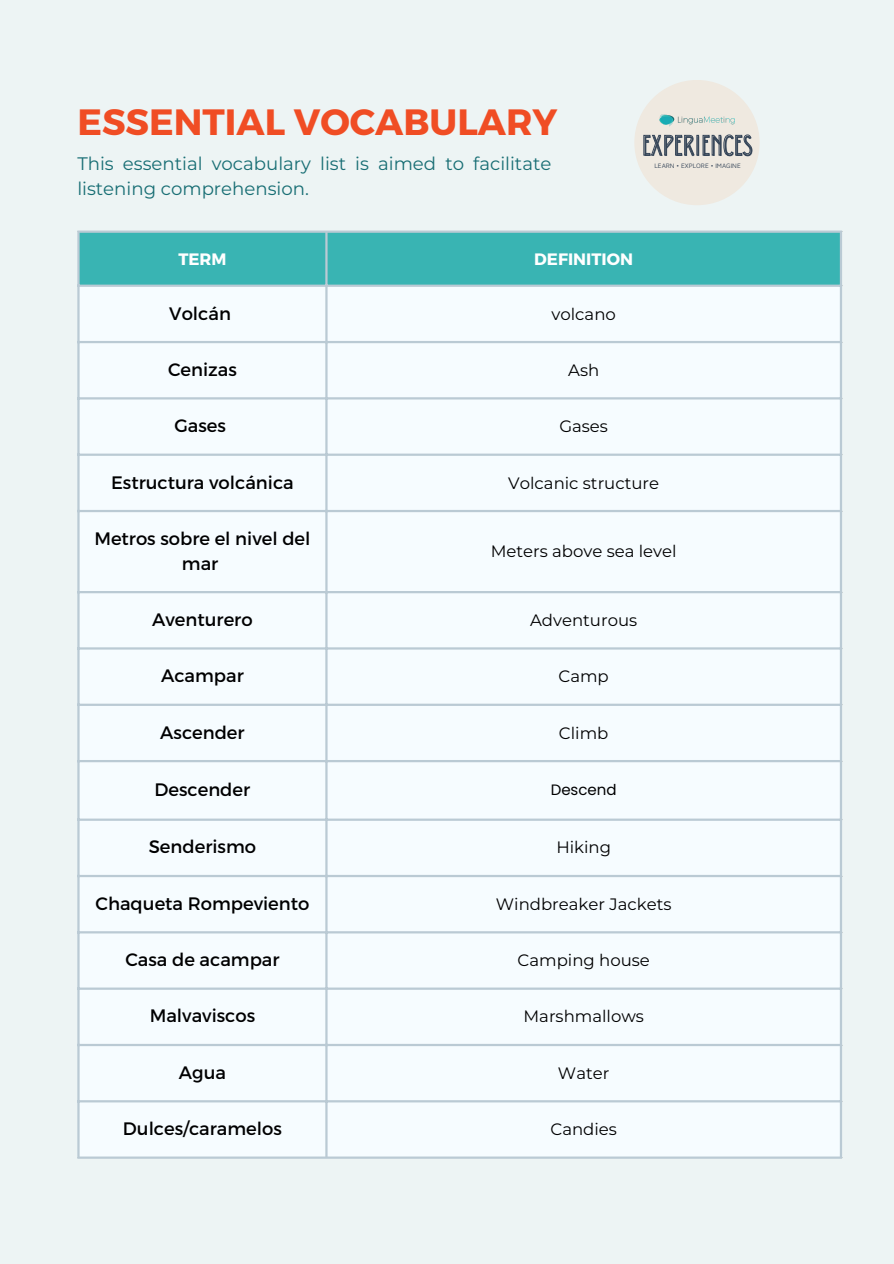
<style>
.page{position:relative;width:894px;height:1264px;background:#fff}
.page>*{position:absolute;margin:0;border:0;box-sizing:border-box;transform-origin:0 0}
.t1{font:700 36.6px "Montserrat";color:#f04d24}
.t2{font:28.2px "Donau Uppercase Neue";color:#364659}
.t3{font:18.15px/24.8px "Montserrat";color:#186e74}
.t4{font:18px/24.8px "Montserrat";color:#000;text-align:center}
.t5{font:16.5px "Montserrat";color:#000}
.t6{font:700 16.5px "Montserrat";color:#fff}
.t7{font:15px "Poppins";color:#000}
.t8{font:6.45px "Maven Pro";color:#364659}
</style>
<div class="page">
<div style="left:0;top:0;width:893px;height:1263px;background:#edf4f4"></div>
<div style="left:80px;top:233px;width:759px;height:51px;background:#39b4b3"></div>
<div style="left:80px;top:287px;width:759px;height:869px;background:#f6fcff"></div>
<hr style="left:77px;top:233px;width:3px;height:923px;background:#bacad4">
<hr style="left:325px;top:233px;width:2px;height:923px;background:#bacad4">
<hr style="left:839px;top:233px;width:2px;height:923px;background:#bacad4">
<hr style="left:77px;top:230px;width:764px;height:3px;background:#bacad4">
<hr style="left:77px;top:284px;width:764px;height:3px;background:#bacad4">
<hr style="left:77px;top:341px;width:764px;height:2px;background:#bacad4">
<hr style="left:77px;top:397px;width:764px;height:2px;background:#bacad4">
<hr style="left:77px;top:453px;width:764px;height:3px;background:#bacad4">
<hr style="left:77px;top:510px;width:764px;height:2px;background:#bacad4">
<hr style="left:77px;top:591px;width:764px;height:2px;background:#bacad4">
<hr style="left:77px;top:647px;width:764px;height:2px;background:#bacad4">
<hr style="left:77px;top:703px;width:764px;height:3px;background:#bacad4">
<hr style="left:77px;top:760px;width:764px;height:2px;background:#bacad4">
<hr style="left:77px;top:818px;width:764px;height:2px;background:#bacad4">
<hr style="left:77px;top:874px;width:764px;height:3px;background:#bacad4">
<hr style="left:77px;top:931px;width:764px;height:2px;background:#bacad4">
<hr style="left:77px;top:987px;width:764px;height:2px;background:#bacad4">
<hr style="left:77px;top:1043px;width:764px;height:3px;background:#bacad4">
<hr style="left:77px;top:1100px;width:764px;height:2px;background:#bacad4">
<hr style="left:77px;top:1156px;width:764px;height:2px;background:#bacad4">
<div style="left:634px;top:80px;width:125px;height:125px;background:#efe9e0;border-radius:50%"></div>
<svg style="left:643px;top:134px;width:109px;height:22px"></svg>
<img style="left:659px;top:114px;width:76px;height:13px">
<p class="t1" style="left:77px;top:98px;width:481px">ESSENTIAL VOCABULARY</p>
<p class="t3" style="left:77px;top:151px;width:475px">This essential vocabulary list is aimed to facilitate listening comprehension.</p>
<p class="t2" style="left:642px;top:128px;width:111px">EXPERIENCES</p>
<p class="t8" style="left:654px;top:162px;width:88px">LEARN • EXPLORE • IMAGINE</p>
<p class="t6" style="left:178px;top:249px;width:50px">TERM</p>
<p class="t6" style="left:534px;top:249px;width:100px">DEFINITION</p>
<p class="t4" style="left:169px;top:300px;width:63px">Volcán</p>
<p class="t5" style="left:551px;top:303px;width:66px">volcano</p>
<p class="t4" style="left:168px;top:356px;width:70px">Cenizas</p>
<p class="t5" style="left:568px;top:360px;width:33px">Ash</p>
<p class="t4" style="left:174px;top:412px;width:53px">Gases</p>
<p class="t5" style="left:559px;top:416px;width:50px">Gases</p>
<p class="t4" style="left:111px;top:469px;width:184px">Estructura volcánica</p>
<p class="t5" style="left:508px;top:472px;width:152px">Volcanic structure</p>
<p class="t4" style="left:94px;top:525px;width:217px">Metros sobre el nivel del mar</p>
<p class="t5" style="left:490px;top:541px;width:187px">Meters above sea level</p>
<p class="t4" style="left:152px;top:606px;width:102px">Aventurero</p>
<p class="t5" style="left:530px;top:610px;width:108px">Adventurous</p>
<p class="t4" style="left:161px;top:662px;width:84px">Acampar</p>
<p class="t5" style="left:558px;top:666px;width:52px">Camp</p>
<p class="t4" style="left:160px;top:719px;width:86px">Ascender</p>
<p class="t5" style="left:558px;top:722px;width:51px">Climb</p>
<p class="t4" style="left:154px;top:776px;width:97px">Descender</p>
<p class="t7" style="left:550px;top:779px;width:67px">Descend</p>
<p class="t4" style="left:149px;top:833px;width:109px">Senderismo</p>
<p class="t5" style="left:556px;top:837px;width:56px">Hiking</p>
<p class="t4" style="left:95px;top:890px;width:215px">Chaqueta Rompeviento</p>
<p class="t5" style="left:496px;top:893px;width:177px">Windbreaker Jackets</p>
<p class="t4" style="left:125px;top:946px;width:156px">Casa de acampar</p>
<p class="t5" style="left:517px;top:950px;width:134px">Camping house</p>
<p class="t4" style="left:150px;top:1002px;width:107px">Malvaviscos</p>
<p class="t5" style="left:523px;top:1006px;width:122px">Marshmallows</p>
<p class="t4" style="left:179px;top:1059px;width:49px">Agua</p>
<p class="t5" style="left:558px;top:1062px;width:53px">Water</p>
<p class="t4" style="left:123px;top:1115px;width:160px">Dulces/caramelos</p>
<p class="t5" style="left:550px;top:1119px;width:68px">Candies</p>
</div>
